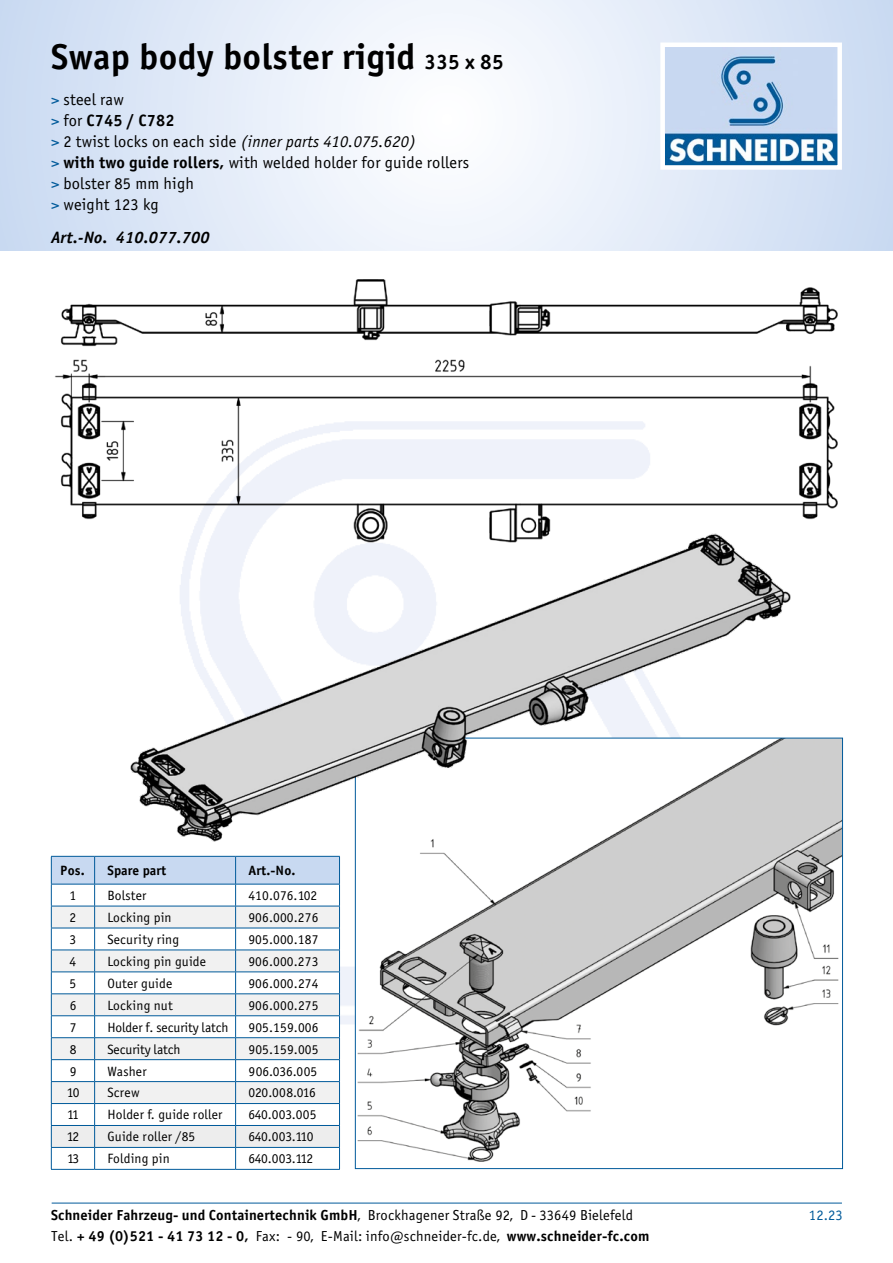
<style>
.page{position:relative;width:893px;height:1263px;background:#fff}
.page>*{position:absolute;margin:0;border:0;box-sizing:border-box;transform-origin:0 0}
.t1{font:36px "Officina Sans Bold ITC";letter-spacing:.01em;color:#000}
.t2{font:16.5px/21px "Officina Sans Book ITC";letter-spacing:.01em;color:#000}
.t3{font:italic 16.5px "Officina Sans Bold ITC";letter-spacing:.01em;color:#000}
.t4{font:16.5px "Officina Sans Bold ITC";letter-spacing:.01em;color:#000}
.t5{font:14.55px "Officina Sans Bold ITC";letter-spacing:.01em;color:#000}
.t6{font:14.55px "Officina Sans Book ITC";letter-spacing:.01em;color:#000}
.t7{font:14.55px "Officina Sans Book ITC";color:#005a9a}
.t8{font:13.5px "Officina Sans Book ITC";letter-spacing:.01em;color:#000}
.t9{font:13.5px "Officina Sans Book ITC";letter-spacing:-.01em;color:#000}
.t10{font:13.5px "Officina Sans Book ITC";letter-spacing:-.025em;color:#000}
.t11{font:13.5px "Officina Sans Bold ITC";letter-spacing:.01em;color:#000}
.t12{font:13.5px "Officina Sans Book ITC";letter-spacing:-.015em;color:#000}
.s1{font-size:21px}
.s2{color:#005a9a}
.s3{font-family:"Officina Sans Book ITC";color:#005a9a}
.s4{font-family:"Officina Sans Book ITC"}
.s5{font-style:italic}
.s6{font-family:"Officina Sans Bold ITC"}
</style>
<div class="page">
<hr style="left:52px;top:1203px;width:790px;height:1px;background:#005a9a">
<svg style="left:0;top:0;width:893px;height:251px"></svg>
<img style="left:665px;top:48px;width:172px;height:117px">
<div style="left:660px;top:43px;width:182px;height:127px;border:4px solid #fff"></div>
<img style="left:357px;top:860px;width:482px;height:302px">
<img style="left:54px;top:279px;width:790px;height:581px">
<hr style="left:51px;top:1169px;width:44px;height:1px;background:#005a9a">
<hr style="left:95px;top:1169px;width:141px;height:1px;background:#005a9a">
<svg style="left:51px;top:856px;width:289px;height:313px"></svg>
<hr style="left:236px;top:1169px;width:104px;height:1px;background:#005a9a">
<h1 class="t1" style="left:51px;top:34px;width:454px">Swap body bolster rigid <span class="s1">335 x 85</span></h1>
<p class="t2" style="left:51px;top:89px;width:74px"><span class="s2">&gt;</span> steel raw</p>
<p class="t4" style="left:51px;top:110px;width:125px"><span class="s3">&gt;</span> <span class="s4">for</span> C745 / C782</p>
<p class="t2" style="left:51px;top:131px;width:420px"><span class="s2">&gt;</span> 2 twist locks on each side <span class="s5">(inner parts 410.075.620)<br></span><span class="s2">&gt;</span> <span class="s6">with two guide rollers,</span> with welded holder for guide rollers <span class="s2">&gt;</span> bolster 85 mm high<br><span class="s2">&gt;</span> weight 123 kg</p>
<p class="t3" style="left:51px;top:227px;width:160px">Art.-No. 410.077.700</p>
<p class="t11" style="left:60px;top:862px;width:26px">Pos.</p>
<p class="t11" style="left:107px;top:862px;width:60px">Spare part</p>
<p class="t11" style="left:248px;top:862px;width:49px">Art.-No.</p>
<p class="t8" style="left:70px;top:888px;width:8px">1</p>
<p class="t8" style="left:107px;top:888px;width:40px">Bolster</p>
<p class="t8" style="left:248px;top:888px;width:70px">410.076.102</p>
<p class="t8" style="left:70px;top:909px;width:8px">2</p>
<p class="t8" style="left:107px;top:909px;width:66px">Locking pin</p>
<p class="t8" style="left:248px;top:909px;width:72px">906.000.276</p>
<p class="t8" style="left:70px;top:931px;width:8px">3</p>
<p class="t8" style="left:107px;top:931px;width:73px">Security ring</p>
<p class="t8" style="left:248px;top:931px;width:72px">905.000.187</p>
<p class="t8" style="left:70px;top:953px;width:8px">4</p>
<p class="t8" style="left:107px;top:953px;width:100px">Locking pin guide</p>
<p class="t8" style="left:248px;top:953px;width:72px">906.000.273</p>
<p class="t8" style="left:70px;top:975px;width:8px">5</p>
<p class="t8" style="left:107px;top:975px;width:66px">Outer guide</p>
<p class="t8" style="left:248px;top:975px;width:72px">906.000.274</p>
<p class="t8" style="left:70px;top:997px;width:8px">6</p>
<p class="t8" style="left:107px;top:997px;width:67px">Locking nut</p>
<p class="t8" style="left:248px;top:997px;width:72px">906.000.275</p>
<p class="t8" style="left:70px;top:1019px;width:8px">7</p>
<p class="t9" style="left:107px;top:1019px;width:123px">Holder f. security latch</p>
<p class="t8" style="left:248px;top:1019px;width:72px">905.159.006</p>
<p class="t8" style="left:70px;top:1041px;width:8px">8</p>
<p class="t9" style="left:107px;top:1041px;width:75px">Security latch</p>
<p class="t8" style="left:248px;top:1041px;width:72px">905.159.005</p>
<p class="t8" style="left:70px;top:1063px;width:8px">9</p>
<p class="t8" style="left:107px;top:1063px;width:41px">Washer</p>
<p class="t8" style="left:248px;top:1063px;width:70px">906.036.005</p>
<p class="t8" style="left:67px;top:1085px;width:14px">10</p>
<p class="t8" style="left:107px;top:1085px;width:34px">Screw</p>
<p class="t12" style="left:248px;top:1085px;width:69px">020.008.016</p>
<p class="t8" style="left:67px;top:1107px;width:13px">11</p>
<p class="t8" style="left:108px;top:1107px;width:117px">Holder f. guide roller</p>
<p class="t8" style="left:248px;top:1107px;width:69px">640.003.005</p>
<p class="t8" style="left:67px;top:1129px;width:14px">12</p>
<p class="t8" style="left:108px;top:1129px;width:89px">Guide roller /85</p>
<p class="t10" style="left:248px;top:1129px;width:66px">640.003.110</p>
<p class="t8" style="left:67px;top:1151px;width:14px">13</p>
<p class="t8" style="left:108px;top:1151px;width:64px">Folding pin</p>
<p class="t10" style="left:248px;top:1151px;width:66px">640.003.112</p>
<p class="t5" style="left:51px;top:1206px;width:583px">Schneider Fahrzeug- und Containertechnik GmbH<span class="s4">, Brockhagener Straße 92, D - 33649 Bielefeld</span></p>
<p class="t7" style="left:809px;top:1206px;width:35px">12.23</p>
<p class="t6" style="left:51px;top:1228px;width:600px">Tel. <span class="s6">+ 49 (0)521 - 41 73 12 - 0,</span> Fax: - 90, E-Mail: info@schneider-fc.de, <span class="s6">www.schneider-fc.com</span></p>
</div>
